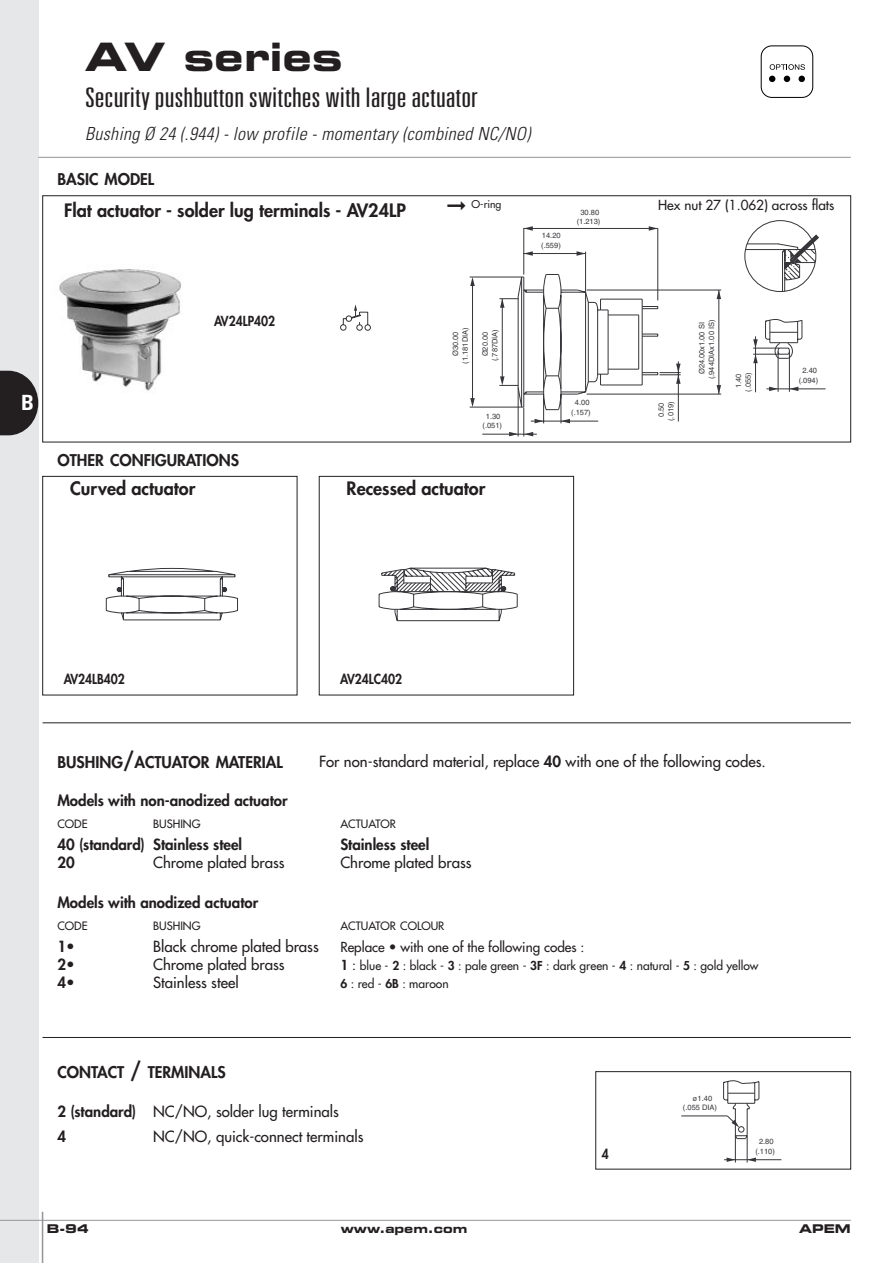
<style>
.page{position:relative;width:893px;height:1263px;background:#fff}
.page>*{position:absolute;margin:0;border:0;box-sizing:border-box;transform-origin:0 0}
.t1{font:700 expanded 39px "Square 721 BT";color:#231f20}
.t2{font:300 ultra-condensed 27px "Univers";color:#231f20;scale:1.3 1}
.t3{font:700 condensed 21px "Univers";color:#fff}
.t4{font:800 18px "Futura";color:#231f20}
.t5{font:italic 300 condensed 18px "Univers";letter-spacing:.02em;color:#231f20}
.t6{font:800 15.75px "Futura";color:#231f20}
.t7{font:15px/25px "Futura";color:#231f20}
.t8{font:800 15px "Futura";color:#231f20}
.t9{font:13.5px "Futura";color:#231f20}
.t10{font:800 13.5px "Futura";color:#231f20;scale:.9 1}
.t11{font:12px/18px "Futura";color:#231f20}
.t12{font:700 expanded 12px "Square 721 BT";color:#231f20}
.t13{font:11.25px "Futura";color:#231f20}
.t14{font:10.5px "Futura";color:#231f20}
.t15{font:7.5px/9.8px "Helvetica";color:#363539;text-align:center}
.s1{font-size:21px}
.s2{font-weight:800}
.s3{font-weight:400}
.s4{font-weight:800;font-size:13.5px}
.s5{font-size:13.5px}
</style>
<div class="page">
<div style="left:0;top:0;width:38px;height:1263px;background:#e6e7e9"></div>
<hr style="left:0;top:1220px;width:850px;height:1px;background:#939598">
<hr style="left:42px;top:1212px;width:1px;height:51px;background:#939598">
<hr style="left:38px;top:157px;width:812px;height:1px;background:#939598">
<svg style="left:0;top:371px;width:38px;height:64px;background:#413e3f"></svg>
<svg style="left:769px;top:64px;width:35px;height:6px"></svg>
<div style="left:783px;top:76px;width:7px;height:6px;background:#000;border-radius:50%"></div>
<svg style="left:769px;top:76px;width:6px;height:6px"></svg>
<div style="left:798px;top:76px;width:7px;height:6px;background:#000;border-radius:50%"></div>
<div style="left:761px;top:46px;width:51px;height:52px;border:1px solid #000;border-radius:11px"></div>
<div style="left:595px;top:1071px;width:255px;height:98px;border:1px solid #231f20"></div>
<svg style="left:105px;top:568px;width:133px;height:53px"></svg>
<svg style="left:378px;top:567px;width:140px;height:55px"></svg>
<hr style="left:524px;top:228px;width:133px;height:1px;background:#363539">
<hr style="left:586px;top:394px;width:135px;height:1px;background:#363539">
<hr style="left:600px;top:385px;width:42px;height:1px;background:#363539">
<hr style="left:586px;top:290px;width:135px;height:1px;background:#363539">
<hr style="left:600px;top:299px;width:42px;height:1px;background:#363539">
<hr style="left:523px;top:228px;width:1px;height:47px;background:#363539">
<svg style="left:469px;top:251px;width:139px;height:186px"></svg>
<svg style="left:524px;top:226px;width:9px;height:5px"></svg>
<hr style="left:638px;top:315px;width:1px;height:54px;background:#363539">
<hr style="left:641px;top:299px;width:1px;height:86px;background:#363539">
<hr style="left:718px;top:290px;width:1px;height:104px;background:#363539">
<hr style="left:607px;top:310px;width:1px;height:64px;background:#363539">
<hr style="left:789px;top:351px;width:1px;height:41px;background:#363539">
<hr style="left:777px;top:351px;width:1px;height:41px;background:#363539">
<hr style="left:755px;top:336px;width:1px;height:56px;background:#363539">
<hr style="left:608px;top:369px;width:30px;height:1px;background:#363539">
<hr style="left:678px;top:361px;width:1px;height:61px;background:#363539">
<svg style="left:642px;top:364px;width:38px;height:20px"></svg>
<hr style="left:766px;top:388px;width:59px;height:1px;background:#363539">
<svg style="left:769px;top:387px;width:9px;height:4px"></svg>
<svg style="left:716px;top:385px;width:5px;height:9px"></svg>
<svg style="left:789px;top:387px;width:9px;height:4px"></svg>
<hr style="left:657px;top:228px;width:1px;height:72px;background:#363539">
<hr style="left:608px;top:315px;width:30px;height:1px;background:#363539">
<svg style="left:642px;top:334px;width:16px;height:3px"></svg>
<svg style="left:642px;top:306px;width:16px;height:3px"></svg>
<svg style="left:648px;top:226px;width:8px;height:5px"></svg>
<svg style="left:716px;top:290px;width:5px;height:9px"></svg>
<svg style="left:744px;top:220px;width:75px;height:143px"></svg>
<img style="left:59px;top:269px;width:122px;height:122px">
<svg style="left:340px;top:304px;width:31px;height:27px"></svg>
<hr style="left:43px;top:723px;width:807px;height:1px;background:#231f20">
<hr style="left:43px;top:1037px;width:807px;height:1px;background:#231f20">
<hr style="left:681px;top:1116px;width:46px;height:1px;background:#363539">
<svg style="left:722px;top:1080px;width:60px;height:83px"></svg>
<h1 class="t1" style="left:85px;top:43px;width:259px">AV series</h1>
<h2 class="t2" style="left:85px;top:87px;width:304px">Security pushbutton switches with large actuator</h2>
<p class="t5" style="left:85px;top:127px;width:447px">Bushing Ø 24 (.944) - low profile - momentary (combined NC/NO)</p>
<p class="t6" style="left:57px;top:172px;width:98px">BASIC MODEL</p>
<p class="t4" style="left:64px;top:202px;width:343px">Flat actuator - solder lug terminals - AV24LP</p>
<p class="t9" style="left:658px;top:198px;width:178px">Hex nut 27 (1.062) across flats</p>
<p class="t15" style="left:576px;top:218px;width:25px">(1.213)</p>
<p class="t14" style="left:446px;top:199px;width:56px">➞ O-ring</p>
<p class="t15" style="left:580px;top:208px;width:20px">30.80</p>
<p class="t15" style="left:542px;top:231px;width:20px">14.20</p>
<p class="t15" style="left:541px;top:241px;width:21px">(.559)</p>
<p class="t10" style="left:214px;top:315px;width:69px">AV24LP402</p>
<h3 class="t3" style="left:21px;top:395px;width:14px">B</h3>
<p class="t6" style="left:57px;top:452px;width:183px">OTHER CONFIGURATIONS</p>
<p class="t4" style="left:70px;top:480px;width:127px">Curved actuator</p>
<p class="t15" style="left:461px;top:364px;width:38px;rotate:-90deg">(1.181DIA)</p>
<p class="t15" style="left:451px;top:356px;width:26px;rotate:-90deg">Ø30.00</p>
<p class="t15" style="left:481px;top:361px;width:34px;rotate:-90deg">Ø20.00 (.787DIA)</p>
<p class="t15" style="left:575px;top:399px;width:16px">4.00</p>
<p class="t15" style="left:486px;top:412px;width:16px">1.30</p>
<p class="t15" style="left:571px;top:408px;width:21px">(.157)</p>
<p class="t15" style="left:482px;top:421px;width:21px">(.051)</p>
<p class="t4" style="left:346px;top:480px;width:140px">Recessed actuator</p>
<p class="t15" style="left:657px;top:421px;width:21px;rotate:-90deg">0.50 (.019)</p>
<p class="t15" style="left:707px;top:379px;width:61px;rotate:-90deg">(.944DIAx1.00 IS)</p>
<p class="t15" style="left:697px;top:374px;width:54px;rotate:-90deg">Ø24.00x1.00 SI</p>
<p class="t15" style="left:802px;top:366px;width:16px">2.40</p>
<p class="t15" style="left:734px;top:392px;width:21px;rotate:-90deg">1.40 (.055)</p>
<p class="t15" style="left:798px;top:376px;width:21px">(.094)</p>
<p class="t10" style="left:64px;top:672px;width:70px">AV24LB402</p>
<p class="t6" style="left:57px;top:754px;width:227px">BUSHING<span class="s1">/</span>ACTUATOR MATERIAL</p>
<p class="t10" style="left:340px;top:672px;width:70px">AV24LC402</p>
<p class="t7" style="left:319px;top:750px;width:448px">For non-standard material, replace <span class="s2">40</span> with one of the following codes.</p>
<p class="t8" style="left:57px;top:793px;width:232px">Models with non-anodized actuator</p>
<p class="t13" style="left:57px;top:818px;width:32px">CODE</p>
<p class="t13" style="left:153px;top:818px;width:49px">BUSHING</p>
<p class="t13" style="left:340px;top:818px;width:57px">ACTUATOR</p>
<p class="t8" style="left:57px;top:838px;width:186px">40 (standard) Stainless steel</p>
<p class="t8" style="left:340px;top:838px;width:90px">Stainless steel</p>
<p class="t8" style="left:57px;top:856px;width:19px">20</p>
<p class="t7" style="left:153px;top:851px;width:133px">Chrome plated brass</p>
<p class="t7" style="left:340px;top:851px;width:133px">Chrome plated brass</p>
<p class="t8" style="left:57px;top:895px;width:202px">Models with anodized actuator</p>
<p class="t13" style="left:57px;top:920px;width:32px">CODE</p>
<p class="t13" style="left:153px;top:920px;width:49px">BUSHING</p>
<p class="t13" style="left:340px;top:920px;width:105px">ACTUATOR COLOUR</p>
<p class="t8" style="left:57px;top:939px;width:19px">1<span class="s3">•</span></p>
<p class="t7" style="left:153px;top:935px;width:167px">Black chrome plated brass</p>
<p class="t8" style="left:57px;top:957px;width:19px">2<span class="s3">•</span></p>
<p class="t7" style="left:153px;top:953px;width:133px">Chrome plated brass</p>
<p class="t8" style="left:57px;top:975px;width:19px">4•</p>
<p class="t7" style="left:153px;top:971px;width:87px">Stainless steel</p>
<p class="t9" style="left:340px;top:940px;width:246px">Replace • with one of the following codes :</p>
<p class="t11" style="left:340px;top:957px;width:419px"><span class="s4">1</span> <span class="s5">:</span> blue - <span class="s2">2</span> : black - <span class="s2">3</span> : pale green - <span class="s2">3F</span> : dark green - <span class="s2">4</span> : natural - <span class="s2">5</span> : gold yellow<br><span class="s2">6</span> : red - <span class="s2">6B</span> : maroon</p>
<p class="t6" style="left:57px;top:1065px;width:170px">CONTACT <span class="s1">/</span> TERMINALS</p>
<p class="t7" style="left:57px;top:1100px;width:283px"><span class="s2">2 (standard)</span> NC/NO, solder lug terminals<br><span class="s2">4</span></p>
<p class="t7" style="left:153px;top:1125px;width:212px">NC/NO, quick-connect terminals</p>
<p class="t10" style="left:602px;top:1148px;width:9px">4</p>
<p class="t15" style="left:683px;top:1094px;width:36px;text-align:left;text-indent:10px">ø1.40 (.055 DIA)</p>
<p class="t15" style="left:759px;top:1138px;width:16px">2.80</p>
<p class="t15" style="left:755px;top:1147px;width:21px">(.110)</p>
<p class="t12" style="left:47px;top:1225px;width:43px">B-94</p>
<p class="t12" style="left:341px;top:1225px;width:128px">www.apem.com</p>
<p class="t12" style="left:799px;top:1225px;width:53px">APEM</p>
</div>
